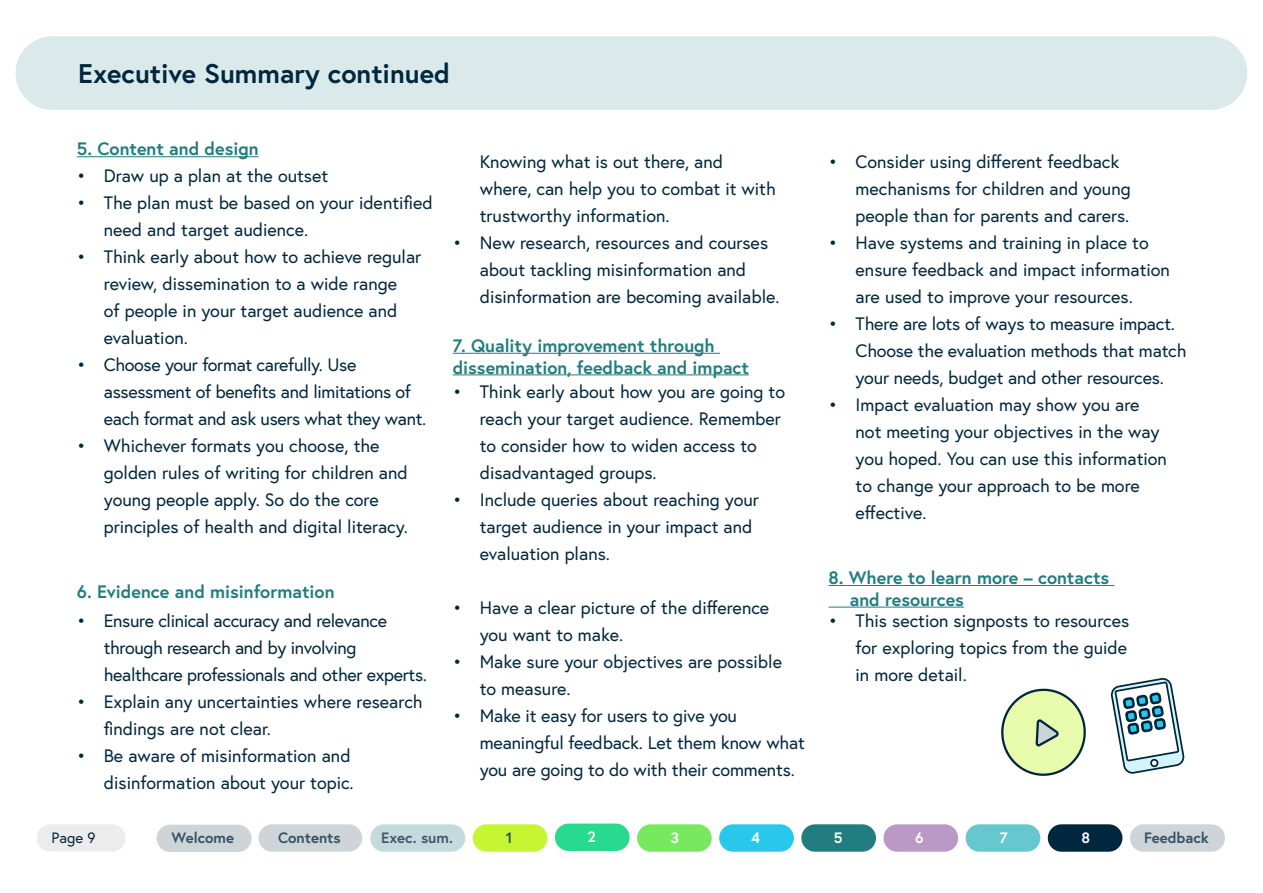
<style>
.page{position:relative;width:1263px;height:893px;background:#fff}
.page>*{position:absolute;margin:0;border:0;box-sizing:border-box;transform-origin:0 0}
.t1{font:700 27px "Europa";color:#00273d}
.t2{font:18px/27px "Europa";color:#00273d}
.t3{font:18px/27px "Europa";letter-spacing:-.02em;color:#00273d}
.t4{font:700 18px/21.6px "Europa";color:#217d80}
.t5{font:700 15px "Europa";color:#335264}
.t6{font:700 15px "Europa";color:#41576a}
.t7{font:700 15px "Europa";color:#fff}
.t8{font:15px "Europa";color:#00273d}
</style>
<div class="page">
<hr style="left:77px;top:156px;width:182px;height:1px;background:#217d80">
<hr style="left:453px;top:353px;width:267px;height:1px;background:#217d80">
<hr style="left:453px;top:375px;width:296px;height:1px;background:#217d80">
<hr style="left:828px;top:585px;width:286px;height:1px;background:#217d80">
<hr style="left:828px;top:607px;width:136px;height:1px;background:#217d80">
<div style="left:16px;top:36px;width:1231px;height:74px;background:#dae9e9;border-radius:37px"></div>
<svg style="left:1001px;top:689px;width:85px;height:87px"></svg>
<svg style="left:1110px;top:678px;width:75px;height:96px"></svg>
<div style="left:37px;top:824px;width:88px;height:28px;background:#ececec;border-radius:14px"></div>
<div style="left:157px;top:825px;width:95px;height:27px;background:#ced4d8;border-radius:14px"></div>
<div style="left:259px;top:824px;width:103px;height:28px;background:#ced4d8;border-radius:14px"></div>
<div style="left:370px;top:824px;width:95px;height:28px;background:#c4dbde;border-radius:14px"></div>
<div style="left:473px;top:824px;width:74px;height:28px;background:#c6f632;border-radius:14px"></div>
<div style="left:555px;top:824px;width:74px;height:27px;background:#28da8f;border-radius:14px"></div>
<div style="left:637px;top:824px;width:75px;height:28px;background:#78e861;border-radius:14px"></div>
<div style="left:719px;top:824px;width:75px;height:28px;background:#29c8ea;border-radius:14px"></div>
<div style="left:801px;top:824px;width:75px;height:28px;background:#217d80;border-radius:14px"></div>
<div style="left:883px;top:824px;width:75px;height:28px;background:#ba99c7;border-radius:14px"></div>
<div style="left:966px;top:824px;width:74px;height:28px;background:#66c7cf;border-radius:14px"></div>
<div style="left:1048px;top:824px;width:74px;height:28px;background:#00273d;border-radius:14px"></div>
<div style="left:1130px;top:824px;width:95px;height:28px;background:#ced4d8;border-radius:14px"></div>
<h1 class="t1" style="left:78px;top:55px;width:373px">Executive Summary continued</h1>
<p class="t4" style="left:77px;top:138px;width:183px">5. Content and design</p>
<p class="t2" style="left:77px;top:162px;width:253px">• Draw up a plan at the outset</p>
<p class="t2" style="left:104px;top:189px;width:330px;text-indent:-27px">• The plan must be based on your identified need and target audience.</p>
<p class="t2" style="left:104px;top:243px;width:319px;text-indent:-27px">• Think early about how to achieve regular review, dissemination to a wide range<br>of people in your target audience and evaluation.</p>
<p class="t3" style="left:104px;top:351px;width:324px;text-indent:-27px">• Choose your format carefully. Use assessment of benefits and limitations of each format and ask users what they want.</p>
<p class="t2" style="left:104px;top:432px;width:306px;text-indent:-27px">• Whichever formats you choose, the golden rules of writing for children and young people apply. So do the core principles of health and digital literacy.</p>
<p class="t4" style="left:77px;top:580px;width:259px">6. Evidence and misinformation</p>
<p class="t3" style="left:104px;top:607px;width:325px;text-indent:-27px">• Ensure clinical accuracy and relevance through research and by involving healthcare professionals and other experts.</p>
<p class="t2" style="left:104px;top:688px;width:320px;text-indent:-27px">• Explain any uncertainties where research findings are not clear.</p>
<p class="t2" style="left:77px;top:742px;width:278px;text-align:right">• Be aware of misinformation and disinformation about your topic.</p>
<p class="t2" style="left:480px;top:148px;width:298px">Knowing what is out there, and where, can help you to combat it with trustworthy information.</p>
<p class="t2" style="left:480px;top:229px;width:301px;text-indent:-27px">• New research, resources and courses about tackling misinformation and disinformation are becoming available.</p>
<p class="t4" style="left:453px;top:334px;width:298px">7. Quality improvement through dissemination, feedback and impact</p>
<p class="t2" style="left:480px;top:378px;width:307px;text-indent:-27px">• Think early about how you are going to reach your target audience. Remember to consider how to widen access to disadvantaged groups.</p>
<p class="t2" style="left:480px;top:486px;width:281px;text-indent:-27px">• Include queries about reaching your target audience in your impact and evaluation plans.</p>
<p class="t2" style="left:480px;top:594px;width:291px;text-indent:-27px">• Have a clear picture of the difference you want to make.</p>
<p class="t2" style="left:480px;top:648px;width:304px;text-indent:-27px">• Make sure your objectives are possible to measure.</p>
<p class="t2" style="left:480px;top:702px;width:327px;text-indent:-27px">• Make it easy for users to give you meaningful feedback. Let them know what you are going to do with their comments.</p>
<p class="t2" style="left:855px;top:148px;width:277px;text-indent:-27px">• Consider using different feedback mechanisms for children and young people than for parents and carers.</p>
<p class="t2" style="left:855px;top:229px;width:316px;text-indent:-27px">• Have systems and training in place to ensure feedback and impact information are used to improve your resources.</p>
<p class="t2" style="left:855px;top:310px;width:332px;text-indent:-27px">• There are lots of ways to measure impact.<br>Choose the evaluation methods that match your needs, budget and other resources.</p>
<p class="t2" style="left:855px;top:391px;width:313px;text-indent:-27px">• Impact evaluation may show you are not meeting your objectives in the way you hoped. You can use this information to change your approach to be more effective.</p>
<p class="t4" style="left:850px;top:566px;width:261px;text-indent:-21px">8. Where to learn more – contacts and resources</p>
<p class="t2" style="left:855px;top:607px;width:275px;text-align:justify;text-indent:-27px">• This section signposts to resources for exploring topics from the guide in more detail.</p>
<p class="t8" style="left:51px;top:828px;width:46px">Page 9</p>
<p class="t5" style="left:172px;top:827px;width:64px">Welcome</p>
<p class="t5" style="left:278px;top:827px;width:64px">Contents</p>
<p class="t6" style="left:381px;top:827px;width:73px">Exec. sum.</p>
<p class="t5" style="left:506px;top:827px;width:8px">1</p>
<p class="t7" style="left:587px;top:826px;width:10px">2</p>
<p class="t7" style="left:670px;top:827px;width:10px">3</p>
<p class="t7" style="left:751px;top:827px;width:10px">4</p>
<p class="t7" style="left:834px;top:827px;width:10px">5</p>
<p class="t7" style="left:915px;top:827px;width:10px">6</p>
<p class="t7" style="left:1000px;top:827px;width:9px">7</p>
<p class="t7" style="left:1081px;top:827px;width:10px">8</p>
<p class="t5" style="left:1144px;top:827px;width:66px">Feedback</p>
</div>
